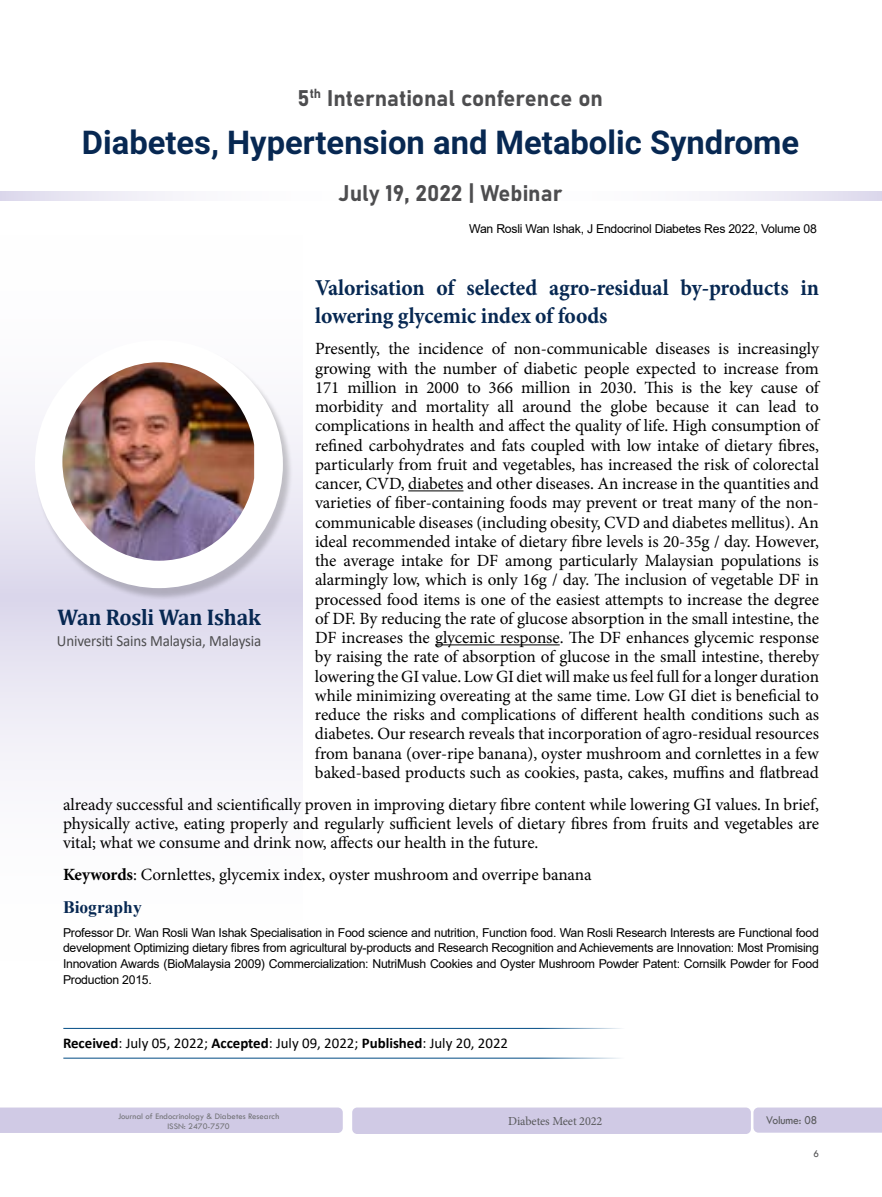
<style>
.page{position:relative;width:882px;height:1197px;background:#fff}
.page>*{position:absolute;margin:0;border:0;box-sizing:border-box;transform-origin:0 0}
.t1{font:700 32.73px "Roboto";color:#072852}
.t2{font:700 22.75px/28px "Minion Pro";letter-spacing:-.005em;color:#072852;scale:.95 1}
.t3{font:700 22.75px "Cambria";letter-spacing:-.01em;color:#072852;scale:.95 1}
.t4{font:22.4px "Bahnschrift";color:#4d4d4f}
.t5{font:700 17.5px "Times New Roman";color:#072852}
.t6{font:17.15px/19.2px "Minion Pro";letter-spacing:-.005em;color:#000;text-align:justify}
.t7{font:15.75px "Calibri";letter-spacing:-.01em;color:#4d4d4f;scale:.95 1}
.t8{font:14.88px "Calibri";color:#000}
.t9{font:12.25px/15.8px "Arial";letter-spacing:-.02em;color:#000;text-align:justify}
.t10{font:12.25px "Minion Pro";letter-spacing:-.01em;color:#58595b}
.t11{font:12.25px "Tw Cen";letter-spacing:-.01em;color:#58595b;scale:.95 1}
.t12{font:10.5px "Tw Cen";color:#4d4d4f;scale:.95 1}
.t13{font:8.75px/10.5px "Tw Cen";color:#717275;text-align:center}
.s1{font-weight:700}
</style>
<div class="page">
<svg style="left:0;top:192px;width:882px;height:9px"></svg>
<div style="left:0;top:597px;width:302px;height:393px;background:linear-gradient(to bottom,#e2dfef,#fff)"></div>
<div style="left:0;top:205px;width:302px;height:392px;background:linear-gradient(to bottom,#fff,#e2dfef)"></div>
<div style="left:0;top:1108px;width:343px;height:25px;background:#d0cae5"></div>
<div style="left:352px;top:1108px;width:399px;height:26px;background:#d0cae5;border-radius:5px"></div>
<div style="left:753px;top:1108px;width:129px;height:25px;background:#d0cae5"></div>
<div style="left:35px;top:342px;width:257px;height:258px;background:#000;opacity:.2"></div>
<div style="left:35px;top:340px;width:248px;height:248px;background:#fff;border-radius:50%"></div>
<img style="left:62px;top:362px;width:192px;height:199px">
<hr style="left:408px;top:490px;width:56px;height:1px;background:#000">
<hr style="left:435px;top:644px;width:125px;height:1px;background:#000">
<hr style="left:63px;top:1028px;width:595px;height:1px;background:#004b84">
<hr style="left:63px;top:1058px;width:595px;height:1px;background:#004b84">
<h3 class="t4" style="left:298px;top:81px;width:307px">5<sup>th</sup> International conference on</h3>
<h1 class="t1" style="left:82px;top:119px;width:719px">Diabetes, Hypertension and Metabolic Syndrome</h1>
<h3 class="t4" style="left:338px;top:176px;width:225px">July 19, 2022 | Webinar</h3>
<h2 class="t3" style="left:58px;top:601px;width:215px">Wan Rosli Wan Ishak</h2>
<p class="t7" style="left:57px;top:630px;width:217px">Universiti Sains Malaysia, Malaysia</p>
<p class="t9" style="left:469px;top:220px;width:349px">Wan Rosli Wan Ishak, J Endocrinol Diabetes Res 2022, Volume 08</p>
<h2 class="t2" style="left:315px;top:273px;width:532px">Valorisation of selected agro-residual by-products in lowering glycemic index of foods</h2>
<p class="t6" style="left:315px;top:339px;width:506px">Presently, the incidence of non-communicable diseases is increasingly growing with the number of diabetic people expected to increase from 171 million in 2000 to 366 million in 2030. This is the key cause of morbidity and mortality all around the globe because it can lead to complications in health and affect the quality of life. High consumption of refined carbohydrates and fats coupled with low intake of dietary fibres, particularly from fruit and vegetables, has increased the risk of colorectal cancer, CVD, diabetes and other diseases. An increase in the quantities and varieties of fiber-containing foods may prevent or treat many of the non&shy;communicable diseases (including obesity, CVD and diabetes mellitus). An ideal recommended intake of dietary fibre levels is 20-35g / day. However, the average intake for DF among particularly Malaysian populations is alarmingly low, which is only 16g / day. The inclusion of vegetable DF in processed food items is one of the easiest attempts to increase the degree of DF. By reducing the rate of glucose absorption in the small intestine, the DF increases the glycemic response. The DF enhances glycemic response by raising the rate of absorption of glucose in the small intestine, thereby lowering the GI value. Low GI diet will make us feel full for a longer duration while minimizing overeating at the same time. Low GI diet is beneficial to reduce the risks and complications of different health conditions such as diabetes. Our research reveals that incorporation of agro-residual resources from banana (over-ripe banana), oyster mushroom and cornlettes in a few baked-based products such as cookies, pasta, cakes, muffins and flatbread</p>
<p class="t6" style="left:63px;top:795px;width:758px">already successful and scientifically proven in improving dietary fibre content while lowering GI values. In brief, physically active, eating properly and regularly sufficient levels of dietary fibres from fruits and vegetables are vital; what we consume and drink now, affects our health in the future.</p>
<p class="t6" style="left:63px;top:865px;width:530px"><span class="s1">Keywords</span>: Cornlettes, glycemix index, oyster mushroom and overripe banana</p>
<p class="t5" style="left:63px;top:895px;width:80px">Biography</p>
<p class="t9" style="left:63px;top:924px;width:757px">Professor Dr. Wan Rosli Wan Ishak Specialisation in Food science and nutrition, Function food. Wan Rosli Research Interests are Functional food development Optimizing dietary fibres from agricultural by-products and Research Recognition and Achievements are Innovation: Most Promising Innovation Awards (BioMalaysia 2009) Commercialization: NutriMush Cookies and Oyster Mushroom Powder Patent: Cornsilk Powder for Food Production 2015.</p>
<p class="t8" style="left:63px;top:1033px;width:447px"><span class="s1">Received</span>: July 05, 2022; <span class="s1">Accepted</span>: July 09, 2022; <span class="s1">Published</span>: July 20, 2022</p>
<p class="t13" style="left:118px;top:1111px;width:163px">Journal of Endocrinology &amp; Diabetes Research<br>ISSN: 2470-7570</p>
<p class="t10" style="left:508px;top:1113px;width:96px">Diabetes Meet 2022</p>
<p class="t11" style="left:766px;top:1113px;width:55px">Volume: 08</p>
<p class="t12" style="left:813px;top:1147px;width:7px">6</p>
</div>
